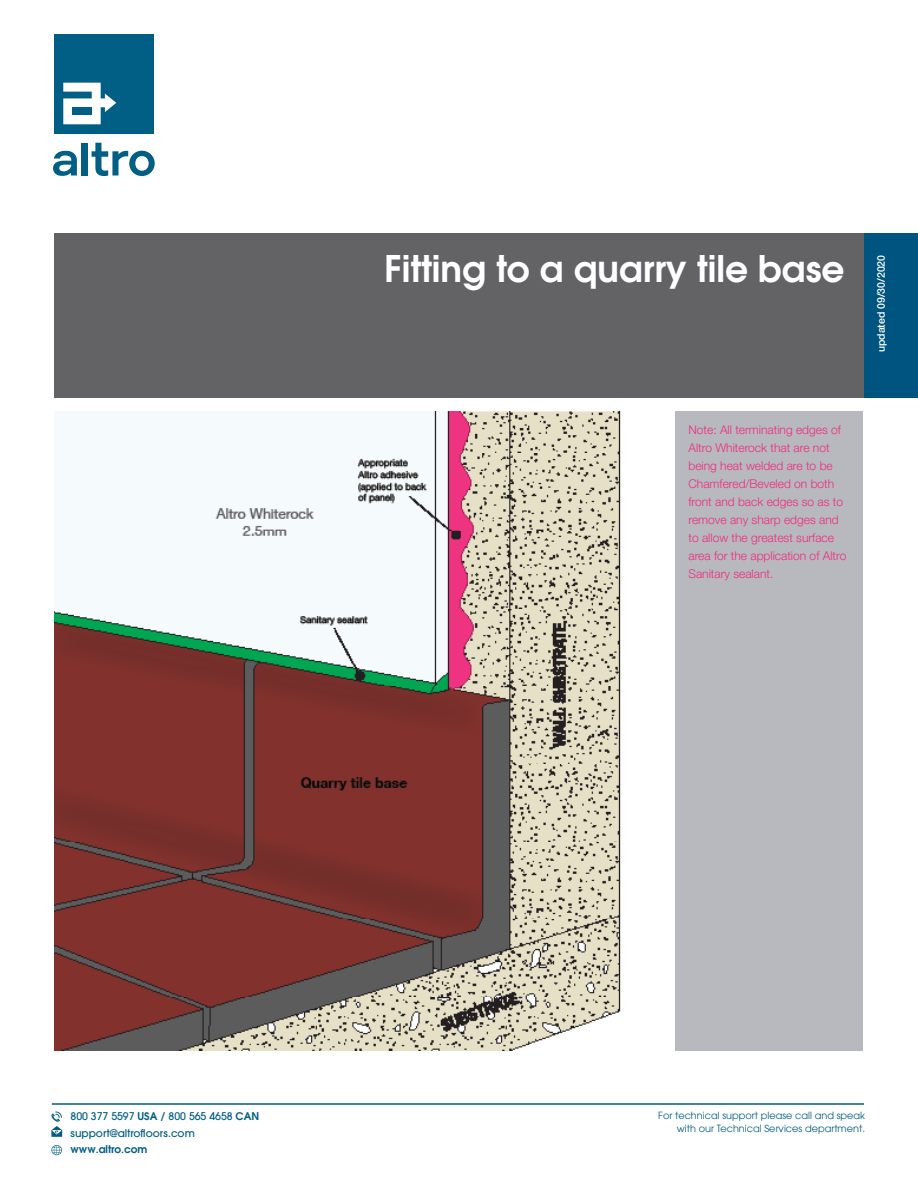
<style>
.page{position:relative;width:918px;height:1188px;background:#fff}
.page>*{position:absolute;margin:0;border:0;box-sizing:border-box;transform-origin:0 0}
._4A_Header_16pt_-_no{font:600 36px "Avant Garde";color:#fff}
.CODE_CHART_product_n{font:300 12px/18px "Helvetica Neue LT Pro";color:#ee2c7f}
.t1{font:500 10.5px/16.5px "Avant Garde";color:#015e84}
.tool_name{font:500 10.5px "Helvetica Neue LT Pro";color:#fff}
.t2{font:9.75px/13.5px "Avant Garde";color:#015e84;text-align:right}
.s1{font-weight:600}
</style>
<div class="page">
<svg style="left:51px;top:1111px;width:11px;height:26px"></svg>
<svg style="left:51px;top:1145px;width:11px;height:10px"></svg>
<hr style="left:52px;top:1103px;width:812px;height:2px;background:#015e84">
<div style="left:82px;top:143px;width:6px;height:33px;background:#015e84"></div>
<svg style="left:53px;top:151px;width:24px;height:25px"></svg>
<svg style="left:92px;top:143px;width:63px;height:33px"></svg>
<div style="left:54px;top:34px;width:100px;height:100px;background:#015e84"></div>
<svg style="left:63px;top:83px;width:53px;height:41px"></svg>
<div style="left:73px;top:108px;width:19px;height:7px;background:#015e84"></div>
<div style="left:864px;top:233px;width:54px;height:164px;background:#005480"></div>
<div style="left:54px;top:233px;width:810px;height:164px;background:#636366"></div>
<div style="left:675px;top:411px;width:187px;height:640px;background:#b8b9be"></div>
<img style="left:54px;top:411px;width:567px;height:640px">
<p class="_4A_Header_16pt_-_no" style="left:384px;top:245px;width:462px">Fitting to a quarry tile base</p>
<p class="CODE_CHART_product_n" style="left:688px;top:420px;width:159px">Note: All terminating edges of<br>Altro Whiterock that are not being heat welded are to be<br>Chamfered/Beveled on both front and back edges so as to remove any sharp edges and to allow the greatest surface area for the application of Altro<br>Sanitary sealant.</p>
<p class="tool_name" style="left:875px;top:352px;width:99px;rotate:-90deg">updated 09/30/2020</p>
<p class="t1" style="left:71px;top:1108px;width:190px">800 377 5597 <span class="s1">USA</span> / 800 565 4658 <span class="s1">CAN </span>support@altrofloors.com <span class="s1">www.altro.com</span></p>
<p class="t2" style="left:658px;top:1108px;width:208px">For technical support please call and speak with our Technical Services department.</p>
</div>
